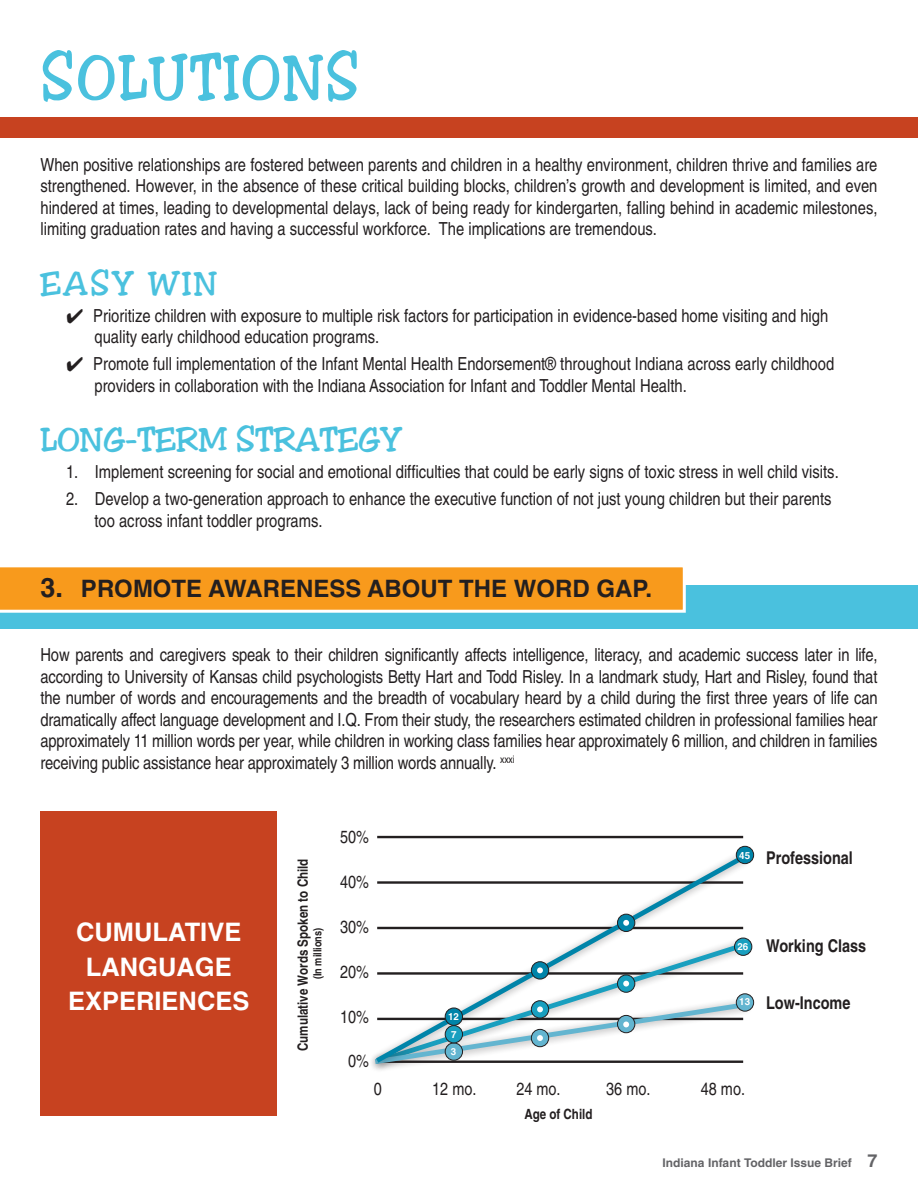
<style>
.page{position:relative;width:918px;height:1188px;background:#fff}
.page>*{position:absolute;margin:0;border:0;box-sizing:border-box;transform-origin:0 0}
.t1{font:60px "Toledo";letter-spacing:.04em;color:#4ac1de;scale:.91 1}
.t2{font:31.5px "Toledo";color:#4ac1de}
.t3{font:700 25.5px/34.5px "Helvetica";color:#fff;text-align:center}
.t4{font:700 24px "Helvetica";color:#231f20}
.t5{font:condensed 18px/21.6px "Helvetica";color:#231f20}
.t6{font:condensed 17.7px "Helvetica";color:#231f20}
.t7{font:700 condensed 17.7px "Helvetica";color:#231f20}
.t8{font:700 condensed 14.1px "Helvetica";color:#231f20}
.t9{font:700 12px "Helvetica";color:#636366}
.t10{font:700 condensed 11.25px "Helvetica";color:#231f20}
.t11{font:700 9.75px "Helvetica";color:#fff}
.s1{font-size:27px}
.s2{font-size:18px}
</style>
<div class="page">
<div style="left:0;top:586px;width:918px;height:43px;background:#4ac1de"></div>
<div style="left:40px;top:811px;width:237px;height:305px;background:#c74220"></div>
<svg style="left:0;top:567px;width:686px;height:46px;background:#f7a12d"></svg>
<hr style="left:377px;top:836px;width:366px;height:2px;background:#231f20">
<svg style="left:377px;top:851px;width:373px;height:148px"></svg>
<div style="left:736px;top:846px;width:18px;height:18px;background:#0084a9;border-radius:50%"></div>
<div style="left:736px;top:846px;width:18px;height:18px;border:1px solid #231f20;border-radius:50%"></div>
<div style="left:735px;top:938px;width:17px;height:17px;background:#199fbf;border-radius:50%"></div>
<div style="left:734px;top:938px;width:18px;height:18px;border:1px solid #231f20;border-radius:50%"></div>
<div style="left:736px;top:994px;width:18px;height:17px;background:#63b5d0;border-radius:50%"></div>
<div style="left:736px;top:994px;width:18px;height:17px;border:1px solid #231f20;border-radius:50%"></div>
<div style="left:531px;top:962px;width:18px;height:17px;background:#0084a9;border-radius:50%"></div>
<div style="left:531px;top:961px;width:18px;height:18px;border:1px solid #231f20;border-radius:50%"></div>
<svg style="left:537px;top:967px;width:6px;height:6px"></svg>
<div style="left:617px;top:975px;width:18px;height:17px;background:#199fbf;border-radius:50%"></div>
<div style="left:617px;top:975px;width:18px;height:18px;border:1px solid #231f20;border-radius:50%"></div>
<svg style="left:623px;top:981px;width:6px;height:6px"></svg>
<div style="left:617px;top:914px;width:18px;height:18px;background:#0084a9;border-radius:50%"></div>
<div style="left:617px;top:914px;width:18px;height:18px;border:1px solid #231f20;border-radius:50%"></div>
<svg style="left:623px;top:920px;width:6px;height:6px"></svg>
<svg style="left:371px;top:999px;width:379px;height:68px"></svg>
<div style="left:0;top:117px;width:918px;height:20px;background:#c74220"></div>
<h1 class="t1" style="left:40px;top:40px;width:352px">SOLUTIONS</h1>
<p class="t5" style="left:40px;top:153px;width:839px;text-align:justify">When positive relationships are fostered between parents and children in a healthy environment, children thrive and families are strengthened. However, in the absence of these critical building blocks, children’s growth and development is limited, and even hindered at times, leading to developmental delays, lack of being ready for kindergarten, falling behind in academic milestones, limiting graduation rates and having a successful workforce. The implications are tremendous.</p>
<h2 class="t2" style="left:40px;top:264px;width:178px">EASY WIN</h2>
<p class="t5" style="left:94px;top:305px;width:735px;text-indent:-28px">✔ Prioritize children with exposure to multiple risk factors for participation in evidence-based home visiting and high quality early childhood education programs.</p>
<p class="t5" style="left:94px;top:353px;width:741px;text-indent:-28px">✔ Promote full implementation of the Infant Mental Health Endorsement® throughout Indiana across early childhood providers in collaboration with the Indiana Association for Infant and Toddler Mental Health.</p>
<h2 class="t2" style="left:40px;top:420px;width:363px">LONG-TERM STRATEGY</h2>
<p class="t5" style="left:66px;top:461px;width:774px">1. Implement screening for social and emotional difficulties that could be early signs of toxic stress in well child visits.</p>
<p class="t5" style="left:94px;top:488px;width:739px;text-indent:-28px">2. Develop a two-generation approach to enhance the executive function of not just young children but their parents too across infant toddler programs.</p>
<h3 class="t4" style="left:40px;top:574px;width:613px"><span class="s1">3.</span> PROMOTE AWARENESS ABOUT THE WORD GAP.</h3>
<p class="t5" style="left:40px;top:644px;width:839px;text-align:justify">How parents and caregivers speak to their children significantly affects intelligence, literacy, and academic success later in life, according to University of Kansas child psychologists Betty Hart and Todd Risley. In a landmark study, Hart and Risley, found that the number of words and encouragements and the breadth of vocabulary heard by a child during the first three years of life can dramatically affect language development and I.Q. From their study, the researchers estimated children in professional families hear approximately 11 million words per year, while children in working class families hear approximately 6 million, and children in families receiving public assistance hear approximately 3 million words annually. <sup>xxxi</sup></p>
<h3 class="t3" style="left:68px;top:915px;width:183px">CUMULATIVE<br>LANGUAGE<br>EXPERIENCES</h3>
<p class="t8" style="left:294px;top:1051px;width:194px;rotate:-90deg">Cumulative Words Spoken to Child</p>
<p class="t10" style="left:311px;top:979px;width:53px;rotate:-90deg">(In millions)</p>
<p class="t6" style="left:340px;top:827px;width:30px">50%</p>
<p class="t6" style="left:340px;top:871px;width:30px">40%</p>
<p class="t6" style="left:340px;top:916px;width:30px">30%</p>
<p class="t6" style="left:340px;top:961px;width:30px">20%</p>
<p class="t6" style="left:340px;top:1006px;width:30px">10%</p>
<p class="t6" style="left:348px;top:1051px;width:22px">0%</p>
<p class="t11" style="left:448px;top:1011px;width:12px">12</p>
<p class="t11" style="left:451px;top:1028px;width:7px">7</p>
<p class="t11" style="left:451px;top:1046px;width:7px">3</p>
<p class="t11" style="left:739px;top:849px;width:12px">45</p>
<p class="t11" style="left:737px;top:941px;width:12px">26</p>
<p class="t11" style="left:739px;top:996px;width:12px">13</p>
<p class="t6" style="left:374px;top:1078px;width:10px">0</p>
<p class="t6" style="left:432px;top:1078px;width:46px">12 mo.</p>
<p class="t6" style="left:516px;top:1078px;width:46px">24 mo.</p>
<p class="t6" style="left:606px;top:1078px;width:46px">36 mo.</p>
<p class="t6" style="left:701px;top:1078px;width:46px">48 mo.</p>
<p class="t8" style="left:524px;top:1105px;width:70px">Age of Child</p>
<p class="t7" style="left:766px;top:847px;width:88px">Professional</p>
<p class="t7" style="left:766px;top:935px;width:102px">Working Class</p>
<p class="t7" style="left:766px;top:992px;width:86px">Low-Income</p>
<p class="t9" style="left:663px;top:1155px;width:216px">Indiana Infant Toddler Issue Brief <span class="s2">7</span></p>
</div>
